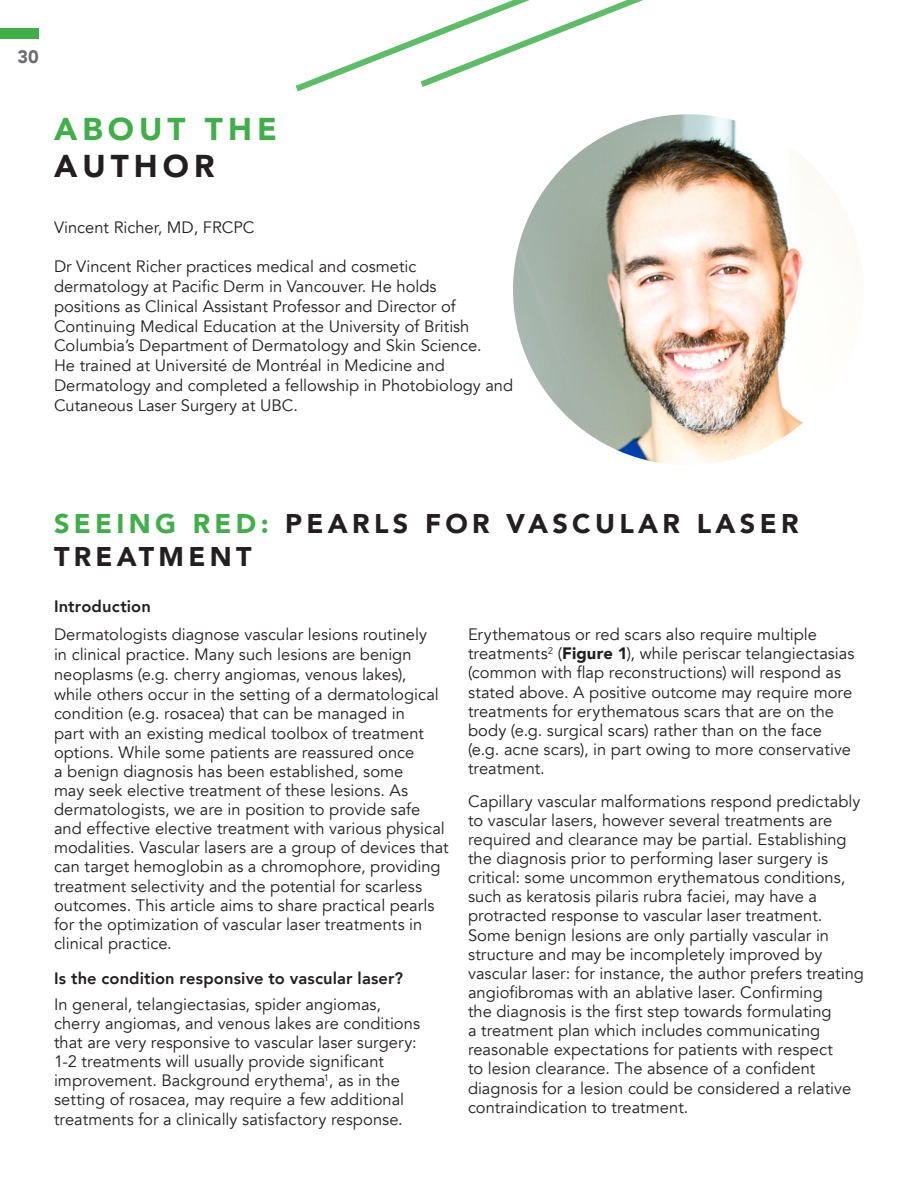
<style>
.page{position:relative;width:918px;height:1188px;background:#fff}
.page>*{position:absolute;margin:0;border:0;box-sizing:border-box;transform-origin:0 0}
.t1{font:900 31.5px "Avenir";letter-spacing:.16em;color:#40ae49}
.t2{font:900 31.5px "Avenir";letter-spacing:.16em;color:#231f20}
.t3{font:900 27px/32.4px "Avenir";letter-spacing:.16em;color:#231f20}
.t4{font:900 18px "Avenir";color:#6c6d70}
.t5{font:16.5px/19.4px "Avenir";color:#231f20}
.t6{font:800 16.5px "Avenir";letter-spacing:.01em;color:#231f20}
.s1{color:#40ae49}
.s2{font-weight:900}
</style>
<div class="page">
<div style="left:0;top:28px;width:39px;height:11px;background:#40ae49"></div>
<img style="left:513px;top:114px;width:351px;height:351px;border-radius:176px">
<svg style="left:295px;top:0;width:348px;height:92px"></svg>
<p class="t4" style="left:17px;top:42px;width:23px">30</p>
<p class="t1" style="left:54px;top:102px;width:224px">ABOUT THE</p>
<p class="t2" style="left:54px;top:139px;width:162px">AUTHOR</p>
<p class="t5" style="left:54px;top:217px;width:202px">Vincent Richer, MD, FRCPC</p>
<p class="t5" style="left:54px;top:257px;width:461px;line-height:19.8px">Dr Vincent Richer practices medical and cosmetic dermatology at Pacific Derm in Vancouver. He holds<br>positions as Clinical Assistant Professor and Director of Continuing Medical Education at the University of British Columbia’s Department of Dermatology and Skin Science.<br>He trained at Université de Montréal in Medicine and Dermatology and completed a fellowship in Photobiology and Cutaneous Laser Surgery at UBC.</p>
<p class="t3" style="left:54px;top:507px;width:746px"><span class="s1">SEEING RED:</span> PEARLS FOR VASCULAR LASER<br>TREATMENT</p>
<p class="t6" style="left:54px;top:593px;width:98px">Introduction</p>
<p class="t5" style="left:54px;top:625px;width:396px">Dermatologists diagnose vascular lesions routinely<br>in clinical practice. Many such lesions are benign neoplasms (e.g. cherry angiomas, venous lakes),<br>while others occur in the setting of a dermatological condition (e.g. rosacea) that can be managed in<br>part with an existing medical toolbox of treatment options. While some patients are reassured once<br>a benign diagnosis has been established, some<br>may seek elective treatment of these lesions. As dermatologists, we are in position to provide safe and effective elective treatment with various physical modalities. Vascular lasers are a group of devices that can target hemoglobin as a chromophore, providing treatment selectivity and the potential for scarless outcomes. This article aims to share practical pearls for the optimization of vascular laser treatments in clinical practice.</p>
<p class="t6" style="left:54px;top:965px;width:351px">Is the condition responsive to vascular laser?</p>
<p class="t5" style="left:54px;top:995px;width:368px">In general, telangiectasias, spider angiomas, cherry angiomas, and venous lakes are conditions that are very responsive to vascular laser surgery:<br>1-2 treatments will usually provide significant improvement. Background erythema<sup>1</sup>, as in the setting of rosacea, may require a few additional treatments for a clinically satisfactory response.</p>
<p class="t5" style="left:468px;top:625px;width:388px">Erythematous or red scars also require multiple treatments<sup>2</sup> (<span class="s2">Figure 1</span>), while periscar telangiectasias (common with flap reconstructions) will respond as stated above. A positive outcome may require more treatments for erythematous scars that are on the body (e.g. surgical scars) rather than on the face (e.g. acne scars), in part owing to more conservative treatment.</p>
<p class="t5" style="left:468px;top:792px;width:397px">Capillary vascular malformations respond predictably to vascular lasers, however several treatments are required and clearance may be partial. Establishing the diagnosis prior to performing laser surgery is critical: some uncommon erythematous conditions, such as keratosis pilaris rubra faciei, may have a protracted response to vascular laser treatment.<br>Some benign lesions are only partially vascular in structure and may be incompletely improved by vascular laser: for instance, the author prefers treating angiofibromas with an ablative laser. Confirming<br>the diagnosis is the first step towards formulating<br>a treatment plan which includes communicating reasonable expectations for patients with respect<br>to lesion clearance. The absence of a confident diagnosis for a lesion could be considered a relative contraindication to treatment.</p>
</div>
